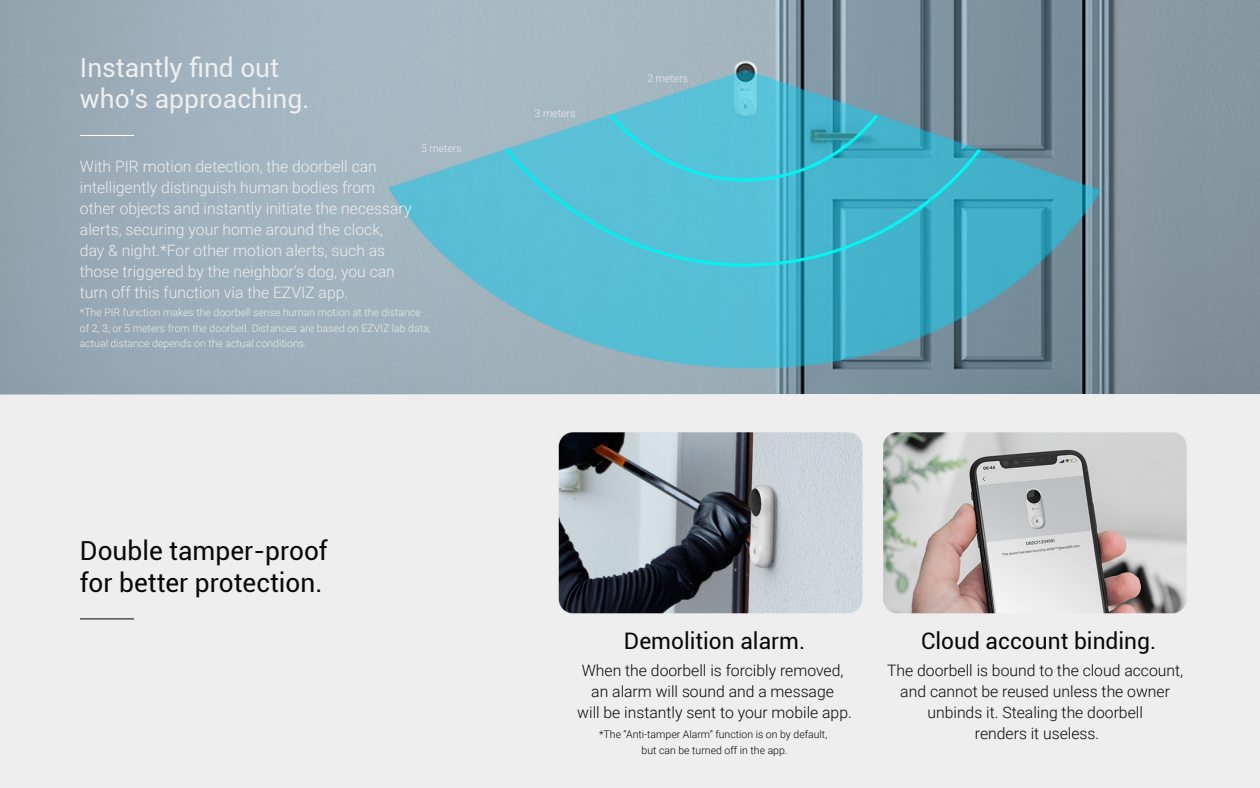
<style>
.page{position:relative;width:1260px;height:788px;background:#fff}
.page>*{position:absolute;margin:0;border:0;box-sizing:border-box;transform-origin:0 0}
.t1{font:26.25px/31.5px "Roboto";color:#070707}
.t2{font:26.25px/31.5px "Roboto";color:#eee}
.t3{font:22.75px "Roboto";color:#070707}
.t4{font:300 15.75px/21px "Roboto";color:#eee}
.t5{font:300 15.75px/21px "Roboto";color:#070707;text-align:center}
.t6{font:300 10.5px/15.8px "Roboto";color:#eee}
.t7{font:300 10.5px/15.8px "Roboto";color:#070707;text-align:center}
</style>
<div class="page">
<div style="left:0;top:394px;width:1260px;height:394px;background:#eee"></div>
<img style="left:529px;top:394px;width:658px;height:220px">
<svg style="left:0;top:0;width:1260px;height:394px;background:#7ea9b7"></svg>
<hr style="left:80px;top:618px;width:54px;height:1px;background:#050505">
<hr style="left:80px;top:135px;width:54px;height:1px;background:#fff">
<h1 class="t2" style="left:80px;top:51px;width:231px">Instantly find out who's approaching.</h1>
<p class="t4" style="left:80px;top:155px;width:333px">With PIR motion detection, the doorbell can intelligently distinguish human bodies from other objects and instantly initiate the necessary alerts, securing your home around the clock,<br>day &amp; night.*For other motion alerts, such as those triggered by the neighbor's dog, you can turn off this function via the EZVIZ app.</p>
<p class="t6" style="left:421px;top:140px;width:42px">5 meters</p>
<p class="t6" style="left:80px;top:304px;width:352px">*The PIR function makes the doorbell sense human motion at the distance of 2, 3, or 5 meters from the doorbell. Distances are based on EZVIZ lab data; actual distance depends on the actual conditions.</p>
<p class="t6" style="left:535px;top:105px;width:42px">3 meters</p>
<p class="t6" style="left:648px;top:70px;width:42px">2 meters</p>
<h1 class="t1" style="left:80px;top:534px;width:249px">Double tamper-proof for better protection.</h1>
<h2 class="t3" style="left:624px;top:625px;width:183px">Demolition alarm.</h2>
<p class="t5" style="left:577px;top:659px;width:276px">When the doorbell is forcibly removed, an alarm will sound and a message<br>will be instantly sent to your mobile app.</p>
<p class="t7" style="left:599px;top:726px;width:230px">*The “Anti-tamper Alarm” function is on by default, but can be turned off in the app.</p>
<h2 class="t3" style="left:921px;top:625px;width:237px">Cloud account binding.</h2>
<p class="t5" style="left:887px;top:659px;width:297px">The doorbell is bound to the cloud account, and cannot be reused unless the owner unbinds it. Stealing the doorbell<br>renders it useless.</p>
</div>
